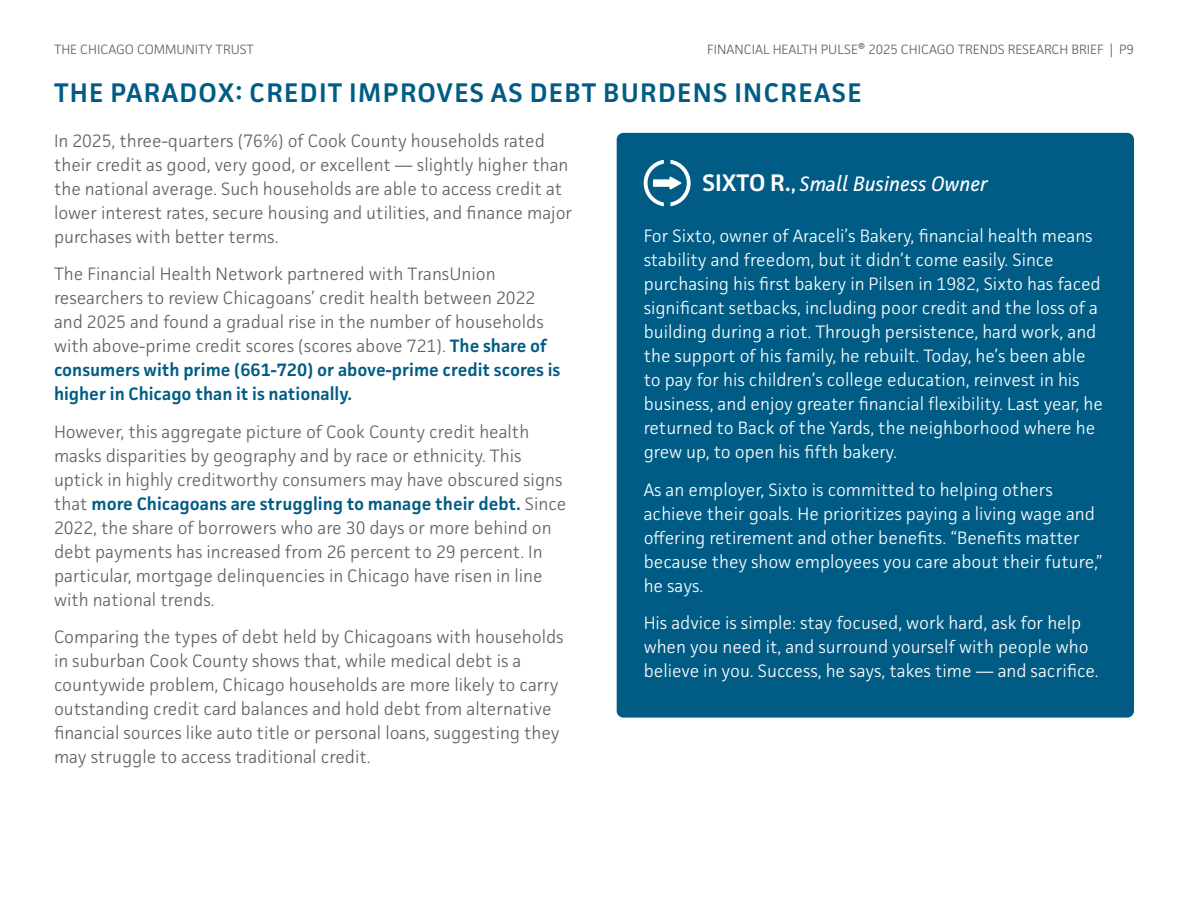
<style>
.page{position:relative;width:1188px;height:918px;background:#fff}
.page>*{position:absolute;margin:0;border:0;box-sizing:border-box;transform-origin:0 0}
.t1{font:600 27px "Facit";letter-spacing:.05em;color:#005c84}
.t2{font:italic 21px "Facit";color:#fff}
.t3{font:300 18px/24px "Facit";color:#5e6167}
.t4{font:300 18px/24px "Facit";color:#fff}
.t5{font:300 13.5px "Facit";color:#5e6167}
.s1{font-weight:600;color:#005c84}
.s2{font-weight:600;font-style:normal;font-size:24px}
.s3{font-weight:600;font-style:normal;font-size:18px}
</style>
<div class="page">
<div style="left:617px;top:133px;width:517px;height:585px;background:#005c84;border-radius:7px"></div>
<svg style="left:644px;top:160px;width:47px;height:46px"></svg>
<p class="t5" style="left:54px;top:41px;width:201px">THE CHICAGO COMMUNITY TRUST</p>
<p class="t5" style="left:707px;top:41px;width:428px">FINANCIAL HEALTH PULSE® 2025 CHICAGO TRENDS RESEARCH BRIEF | P9</p>
<p class="t1" style="left:54px;top:74px;width:809px">THE PARADOX: CREDIT IMPROVES AS DEBT BURDENS INCREASE</p>
<p class="t3" style="left:54px;top:128px;width:520px">In 2025, three-quarters (76%) of Cook County households rated their credit as good, very good, or excellent — slightly higher than the national average. Such households are able to access credit at lower interest rates, secure housing and utilities, and finance major purchases with better terms.</p>
<p class="t3" style="left:54px;top:262px;width:508px">The Financial Health Network partnered with TransUnion researchers to review Chicagoans’ credit health between 2022 and 2025 and found a gradual rise in the number of households with above-prime credit scores (scores above 721). <span class="s1">The share of consumers with prime (661-720) or above-prime credit scores is higher in Chicago than it is nationally.</span></p>
<p class="t3" style="left:54px;top:419px;width:514px">However, this aggregate picture of Cook County credit health masks disparities by geography and by race or ethnicity. This uptick in highly creditworthy consumers may have obscured signs that <span class="s1">more Chicagoans are struggling to manage their debt.</span> Since 2022, the share of borrowers who are 30 days or more behind on debt payments has increased from 26 percent to 29 percent. In particular, mortgage delinquencies in Chicago have risen in line with national trends.</p>
<p class="t3" style="left:54px;top:625px;width:511px">Comparing the types of debt held by Chicagoans with households in suburban Cook County shows that, while medical debt is a countywide problem, Chicago households are more likely to carry outstanding credit card balances and hold debt from alternative financial sources like auto title or personal loans, suggesting they may struggle to access traditional credit.</p>
<p class="t2" style="left:702px;top:171px;width:287px"><span class="s2">SIXTO R.</span><span class="s3">,</span> Small Business Owner</p>
<p class="t4" style="left:644px;top:224px;width:461px">For Sixto, owner of Araceli’s Bakery, financial health means stability and freedom, but it didn’t come easily. Since purchasing his first bakery in Pilsen in 1982, Sixto has faced significant setbacks, including poor credit and the loss of a building during a riot. Through persistence, hard work, and the support of his family, he rebuilt. Today, he’s been able to pay for his children’s college education, reinvest in his business, and enjoy greater financial flexibility. Last year, he returned to Back of the Yards, the neighborhood where he grew up, to open his fifth bakery.</p>
<p class="t4" style="left:644px;top:478px;width:461px">As an employer, Sixto is committed to helping others achieve their goals. He prioritizes paying a living wage and offering retirement and other benefits. “Benefits matter because they show employees you care about their future,” he says.</p>
<p class="t4" style="left:644px;top:611px;width:457px">His advice is simple: stay focused, work hard, ask for help when you need it, and surround yourself with people who believe in you. Success, he says, takes time — and sacrifice.</p>
</div>
